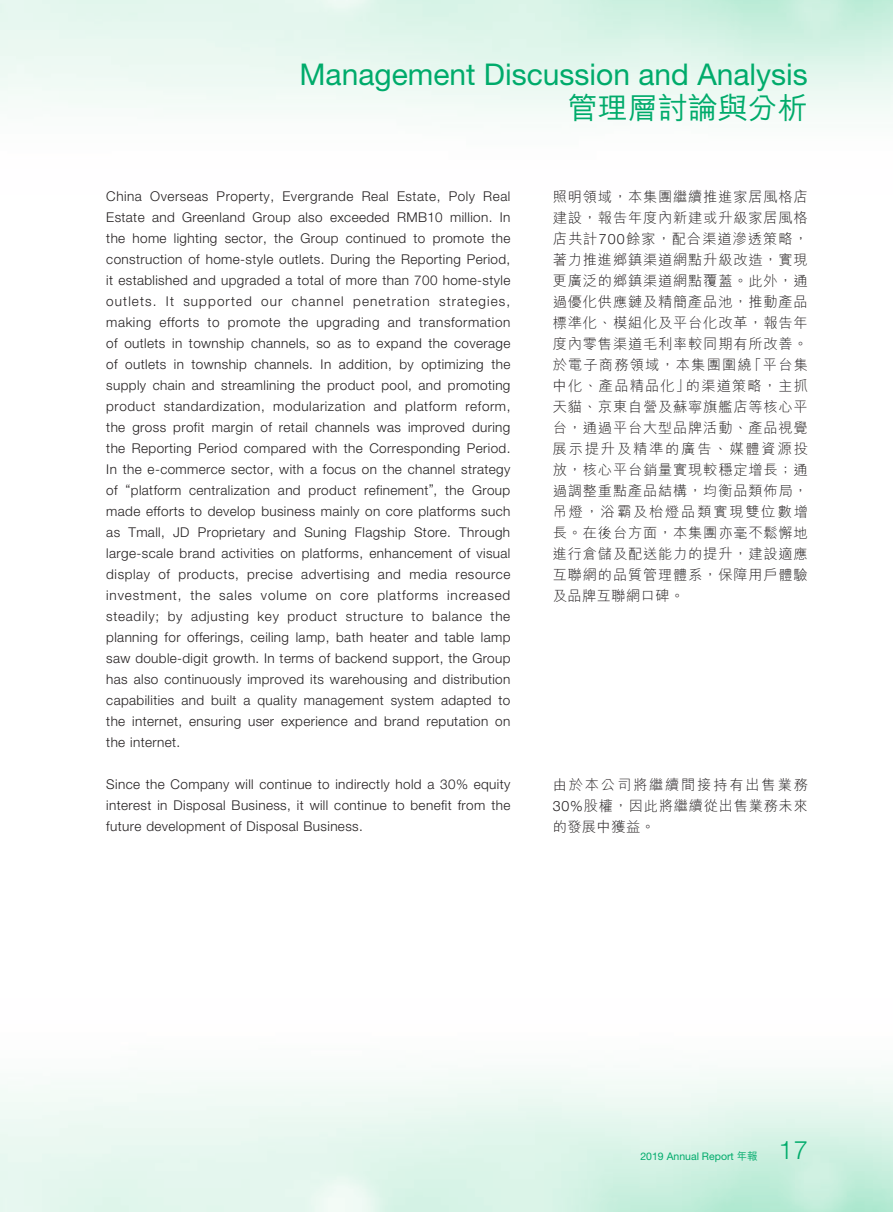
<style>
.page{position:relative;width:893px;height:1212px;background:#fff}
.page>*{position:absolute;margin:0;border:0;box-sizing:border-box;transform-origin:0 0}
.t1{font:30px "Helvetica Neue LT Std";color:#00ab6b}
.t2{font:500 30px "M Hei HK";color:#00ab6b}
.t3{font:300 25.5px "Helvetica Neue LT Std";color:#00ab6b}
.t4{font:300 14.25px/21px "M Hei HK";letter-spacing:.055em;color:#231f20;text-align:justify}
.t5{font:300 13.5px/21px "Helvetica Neue LT Std";letter-spacing:.03em;color:#231f20;text-align:justify}
.t6{font:10.5px "Helvetica Neue LT Std";color:#00ab6b}
.s1{font-family:"Helvetica Neue LT Std"}
.s2{font-family:"M Hei HK";font-weight:500}
</style>
<div class="page">
<h1 class="t1" style="left:299px;top:57px;width:510px">Management Discussion and Analysis</h1>
<h1 class="t2" style="left:568px;top:86px;width:241px">管理層討論與分析</h1>
<p class="t5" style="left:106px;top:185px;width:406px">China Overseas Property, Evergrande Real Estate, Poly Real Estate and Greenland Group also exceeded RMB10 million. In the home lighting sector, the Group continued to promote the construction of home-style outlets. During the Reporting Period, it established and upgraded a total of more than 700 home-style outlets. It supported our channel penetration strategies, making efforts to promote the upgrading and transformation of outlets in township channels, so as to expand the coverage of outlets in township channels. In addition, by optimizing the supply chain and streamlining the product pool, and promoting product standardization, modularization and platform reform, the gross profit margin of retail channels was improved during the Reporting Period compared with the Corresponding Period.<br>In the e-commerce sector, with a focus on the channel strategy of “platform centralization and product refinement”, the Group made efforts to develop business mainly on core platforms such as Tmall, JD Proprietary and Suning Flagship Store. Through large-scale brand activities on platforms, enhancement of visual display of products, precise advertising and media resource investment, the sales volume on core platforms increased steadily; by adjusting key product structure to balance the planning for offerings, ceiling lamp, bath heater and table lamp saw double-digit growth. In terms of backend support, the Group has also continuously improved its warehousing and distribution capabilities and built a quality management system adapted to the internet, ensuring user experience and brand reputation on the internet.</p>
<p class="t5" style="left:106px;top:774px;width:406px">Since the Company will continue to indirectly hold a 30% equity interest in Disposal Business, it will continue to benefit from the future development of Disposal Business.</p>
<p class="t4" style="left:553px;top:186px;width:257px">照明領域，本集團繼續推進家居風格店建設，報告年度內新建或升級家居風格店共計<span class="s1">700</span>餘家，配合渠道滲透策略，著力推進鄉鎮渠道網點升級改造，實現更廣泛的鄉鎮渠道網點覆蓋。此外，通過優化供應鏈及精簡產品池，推動產品標準化、模組化及平台化改革，報告年度內零售渠道毛利率較同期有所改善。於電子商務領域，本集團圍繞「平台集中化、產品精品化」的渠道策略，主抓天貓、京東自營及蘇寧旗艦店等核心平台，通過平台大型品牌活動、產品視覺展示提升及精準的廣告、媒體資源投放，核心平台銷量實現較穩定增長；通過調整重點產品結構，均衡品類佈局，吊燈，浴霸及枱燈品類實現雙位數增長。在後台方面，本集團亦毫不鬆懈地進行倉儲及配送能力的提升，建設適應互聯網的品質管理體系，保障用戶體驗及品牌互聯網口碑。</p>
<p class="t4" style="left:553px;top:774px;width:257px">由於本公司將繼續間接持有出售業務<span class="s1">30%</span>股權，因此將繼續從出售業務未來的發展中獲益。</p>
<p class="t6" style="left:640px;top:1149px;width:119px">2019 Annual Report <span class="s2">年報</span></p>
<h2 class="t3" style="left:779px;top:1134px;width:31px">17</h2>
</div>
